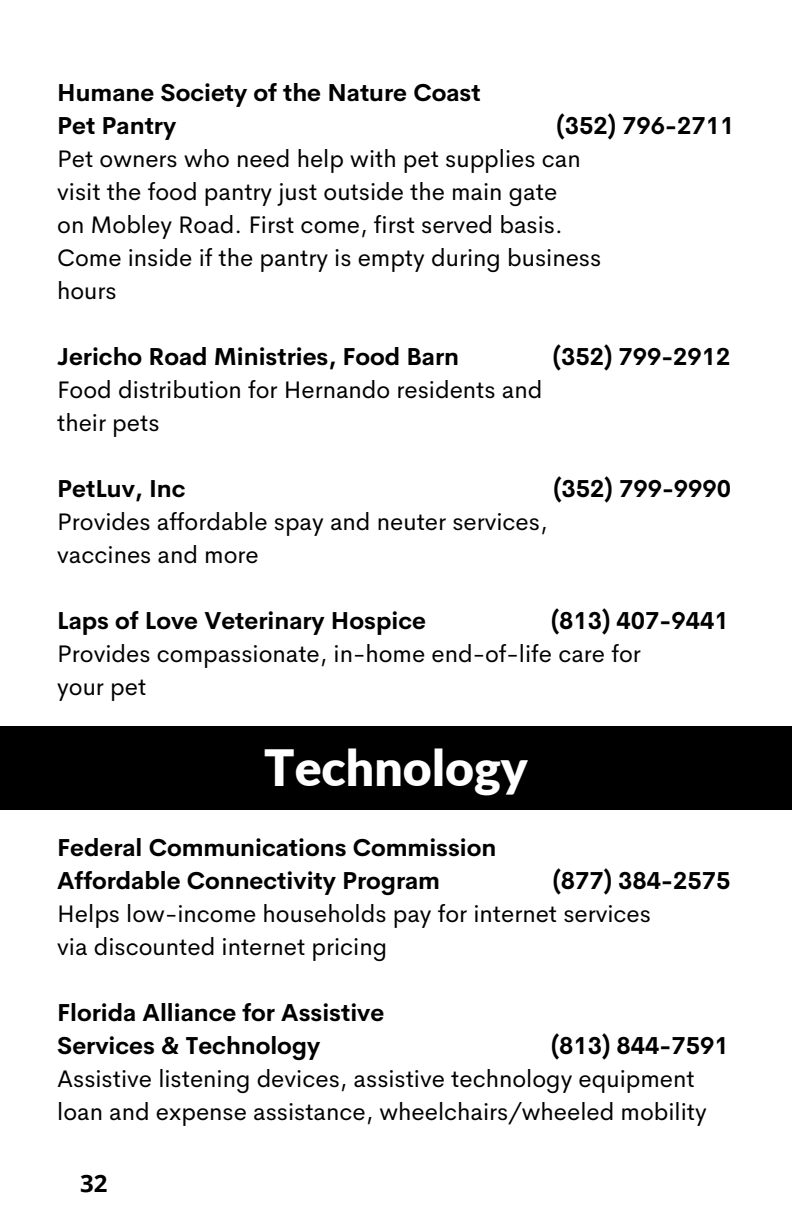
<style>
.page{position:relative;width:792px;height:1224px;background:#fff}
.page>*{position:absolute;margin:0;border:0;box-sizing:border-box;transform-origin:0 0}
.t1{font:900 50px "Lato";color:#fff}
.t2{font:24px/33px "Cerebri Sans";color:#000}
.t3{font:700 24px/33px "Cerebri Sans";color:#000}
.t4{font:700 24px "Open Sans";color:#000}
</style>
<div class="page">
<div style="left:0;top:726px;width:792px;height:84px;background:#000"></div>
<p class="t3" style="left:57px;top:76px;width:425px">Humane Society of the Nature Coast<br>Pet Pantry</p>
<p class="t3" style="left:557px;top:109px;width:179px">(352) 796-2711</p>
<p class="t2" style="left:57px;top:142px;width:546px">Pet owners who need help with pet supplies can visit the food pantry just outside the main gate<br>on Mobley Road. First come, first served basis.<br>Come inside if the pantry is empty during business hours</p>
<p class="t3" style="left:57px;top:340px;width:403px">Jericho Road Ministries, Food Barn</p>
<p class="t3" style="left:553px;top:340px;width:179px">(352) 799-2912</p>
<p class="t2" style="left:57px;top:373px;width:487px">Food distribution for Hernando residents and their pets</p>
<p class="t3" style="left:57px;top:472px;width:130px">PetLuv, Inc</p>
<p class="t3" style="left:553px;top:472px;width:179px">(352) 799-9990</p>
<p class="t2" style="left:57px;top:505px;width:492px">Provides affordable spay and neuter services, vaccines and more</p>
<p class="t3" style="left:57px;top:604px;width:370px">Laps of Love Veterinary Hospice</p>
<p class="t3" style="left:551px;top:604px;width:179px">(813) 407-9441</p>
<p class="t2" style="left:57px;top:637px;width:585px">Provides compassionate, in-home end-of-life care for your pet</p>
<h1 class="t1" style="left:264px;top:737px;width:265px">Technology</h1>
<p class="t3" style="left:57px;top:831px;width:441px">Federal Communications Commission<br>Affordable Connectivity Program</p>
<p class="t3" style="left:553px;top:864px;width:179px">(877) 384-2575</p>
<p class="t2" style="left:57px;top:897px;width:595px">Helps low-income households pay for internet services via discounted internet pricing</p>
<p class="t3" style="left:57px;top:996px;width:329px">Florida Alliance for Assistive<br>Services &amp; Technology</p>
<p class="t3" style="left:551px;top:1029px;width:179px">(813) 844-7591</p>
<p class="t2" style="left:57px;top:1062px;width:651px">Assistive listening devices, assistive technology equipment loan and expense assistance, wheelchairs/wheeled mobility</p>
<p class="t4" style="left:80px;top:1166px;width:29px">32</p>
</div>
